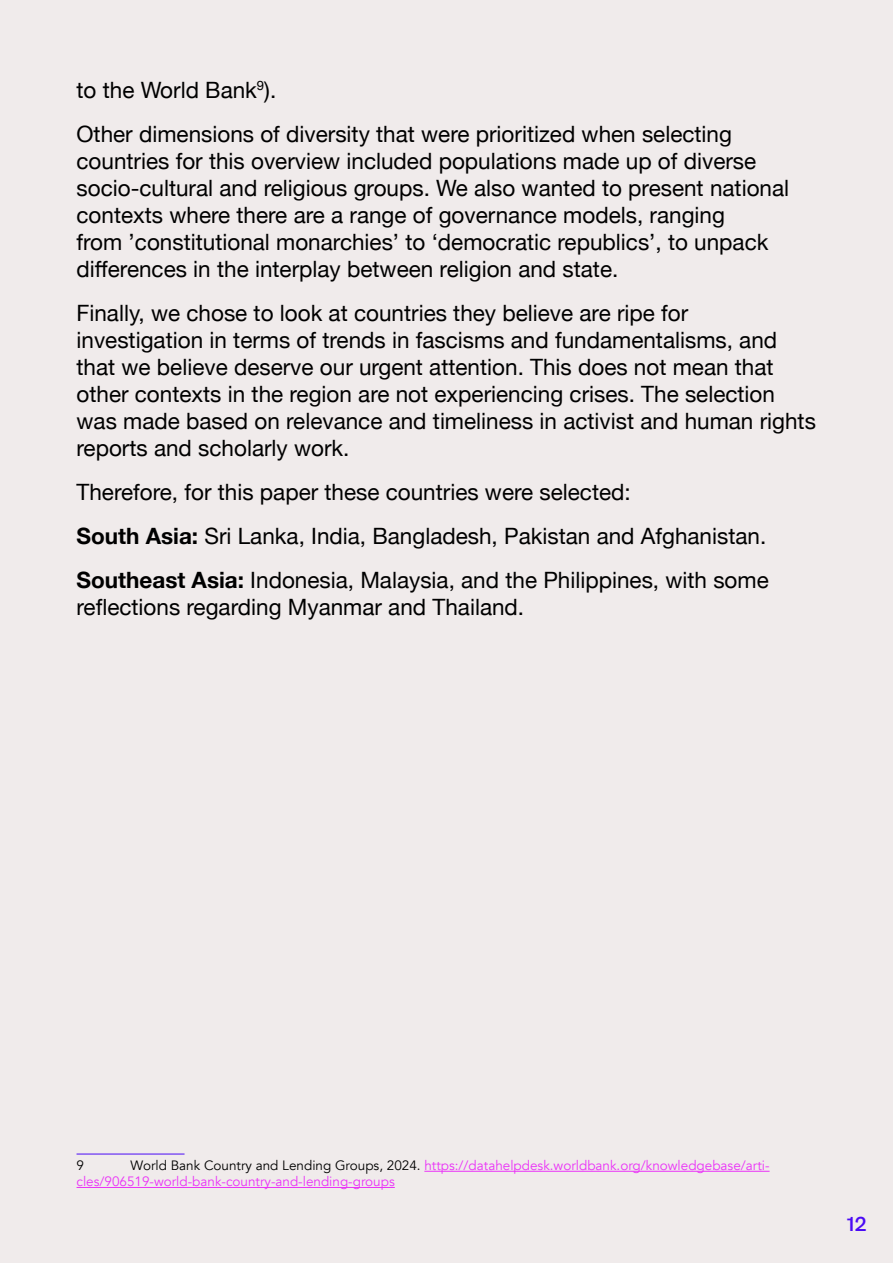
<style>
.page{position:relative;width:893px;height:1263px;background:#f0ebeb}
.page>*{position:absolute;margin:0;border:0;box-sizing:border-box;transform-origin:0 0}
.t1{font:22.5px/27px "Helvetica Neue";color:#000}
.t2{font:500 18px "Garnett";color:#4a0af5}
.t3{font:13.5px/16.2px "Avenir";color:#ea32f7}
.t4{font:13.5px "Avenir";color:#000}
.s1{font-weight:700}
.s2{color:#000}
</style>
<div class="page">
<hr style="left:77px;top:1154px;width:108px;height:1px;background:#4a0af5">
<hr style="left:424px;top:1171px;width:346px;height:1px;background:#ea32f7">
<hr style="left:77px;top:1187px;width:318px;height:1px;background:#ea32f7">
<p class="t1" style="left:77px;top:69px;width:657px;line-height:44px">to the World Bank<sup>9</sup>).<br>Other dimensions of diversity that were prioritized when selecting</p>
<p class="t1" style="left:77px;top:149px;width:714px">countries for this overview included populations made up of diverse socio-cultural and religious groups. We also wanted to present national contexts where there are a range of governance models, ranging<br>from ’constitutional monarchies’ to ‘democratic republics’, to unpack differences in the interplay between religion and state.</p>
<p class="t1" style="left:77px;top:301px;width:741px">Finally, we chose to look at countries they believe are ripe for investigation in terms of trends in fascisms and fundamentalisms, and that we believe deserve our urgent attention. This does not mean that other contexts in the region are not experiencing crises. The selection was made based on relevance and timeliness in activist and human rights reports and scholarly work.</p>
<p class="t1" style="left:77px;top:471px;width:694px;line-height:44px">Therefore, for this paper these countries were selected:<br><span class="s1">South Asia:</span> Sri Lanka, India, Bangladesh, Pakistan and Afghanistan.<br><span class="s1">Southeast Asia:</span> Indonesia, Malaysia, and the Philippines, with some</p>
<p class="t1" style="left:77px;top:595px;width:449px">reflections regarding Myanmar and Thailand.</p>
<p class="t3" style="left:77px;top:1158px;width:694px;text-indent:54px"><span class="s2">World Bank Country and Lending Groups, 2024.</span> https://datahelpdesk.worldbank.org/knowledgebase/arti&shy;cles/906519-world-bank-country-and-lending-groups</p>
<p class="t4" style="left:77px;top:1157px;width:9px">9</p>
<p class="t2" style="left:847px;top:1212px;width:21px">12</p>
</div>
